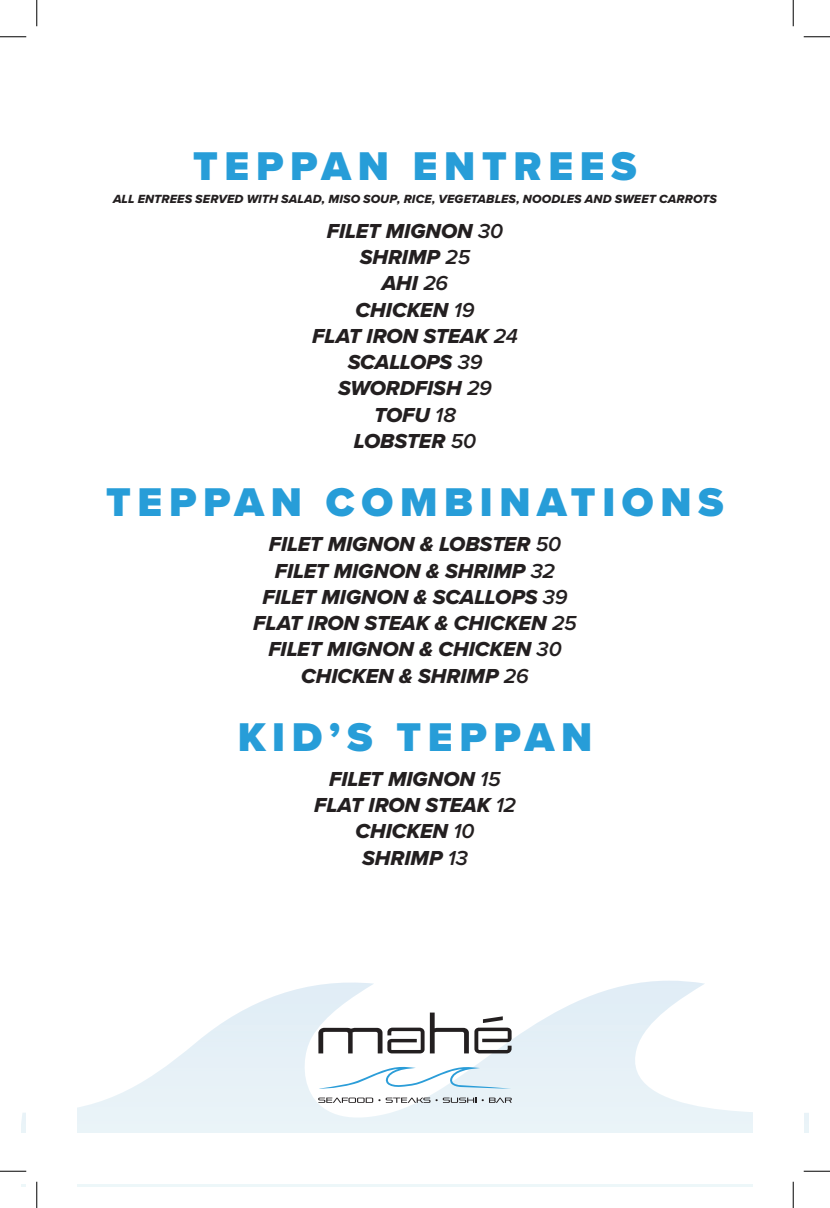
<style>
.page{position:relative;width:830px;height:1208px;background:#fff}
.page>*{position:absolute;margin:0;border:0;box-sizing:border-box;transform-origin:0 0}
.t1{font:900 41.65px "Proxima Nova";letter-spacing:.16em;color:#279dd8}
.t2{font:21px/26.2px "Proxima Nova Extrabld It";color:#231f20;text-align:center}
.t3{font:12.25px "Proxima Nova Extrabld It";letter-spacing:.01em;color:#231f20}
.s1{font-family:"Proxima Nova";font-weight:600;font-style:italic}
</style>
<div class="page">
<svg style="left:21px;top:980px;width:787px;height:206px"></svg>
<svg style="left:319px;top:1065px;width:192px;height:24px"></svg>
<svg style="left:318px;top:1012px;width:193px;height:41px"></svg>
<svg style="left:318px;top:1097px;width:193px;height:5px"></svg>
<div style="left:752px;top:21px;width:51px;height:1165px;background:#fff"></div>
<div style="left:26px;top:21px;width:51px;height:1165px;background:#fff"></div>
<div style="left:21px;top:1133px;width:787px;height:51px;background:#fff"></div>
<svg style="left:0;top:36px;width:26px;height:1px"></svg>
<svg style="left:803px;top:36px;width:27px;height:1px"></svg>
<svg style="left:0;top:1170px;width:26px;height:1px"></svg>
<svg style="left:803px;top:1170px;width:27px;height:1px"></svg>
<svg style="left:36px;top:0;width:1px;height:26px"></svg>
<svg style="left:36px;top:1181px;width:1px;height:27px"></svg>
<svg style="left:792px;top:0;width:1px;height:26px"></svg>
<svg style="left:792px;top:1181px;width:1px;height:27px"></svg>
<h1 class="t1" style="left:193px;top:135px;width:445px">TEPPAN ENTREES</h1>
<p class="t3" style="left:113px;top:190px;width:605px">ALL ENTREES SERVED WITH SALAD, MISO SOUP, RICE, VEGETABLES, NOODLES AND SWEET CARROTS</p>
<p class="t2" style="left:312px;top:217px;width:207px">FILET MIGNON <span class="s1">30<br></span>SHRIMP <span class="s1">25<br></span>AHI <span class="s1">26<br></span>CHICKEN <span class="s1">19<br></span>FLAT IRON STEAK <span class="s1">24<br></span>SCALLOPS <span class="s1">39<br></span>SWORDFISH <span class="s1">29<br></span>TOFU <span class="s1">18<br></span>LOBSTER <span class="s1">50</span></p>
<h1 class="t1" style="left:106px;top:471px;width:619px">TEPPAN COMBINATIONS</h1>
<p class="t2" style="left:253px;top:531px;width:325px">FILET MIGNON &amp; LOBSTER <span class="s1">50<br></span>FILET MIGNON &amp; SHRIMP <span class="s1">32<br></span>FILET MIGNON &amp; SCALLOPS <span class="s1">39<br></span>FLAT IRON STEAK &amp; CHICKEN <span class="s1">25<br></span>FILET MIGNON &amp; CHICKEN <span class="s1">30<br></span>CHICKEN &amp; SHRIMP <span class="s1">26</span></p>
<h1 class="t1" style="left:238px;top:706px;width:356px">KID’S TEPPAN</h1>
<p class="t2" style="left:314px;top:765px;width:203px">FILET MIGNON <span class="s1">15<br></span>FLAT IRON STEAK <span class="s1">12<br></span>CHICKEN <span class="s1">10<br></span>SHRIMP <span class="s1">13</span></p>
</div>
